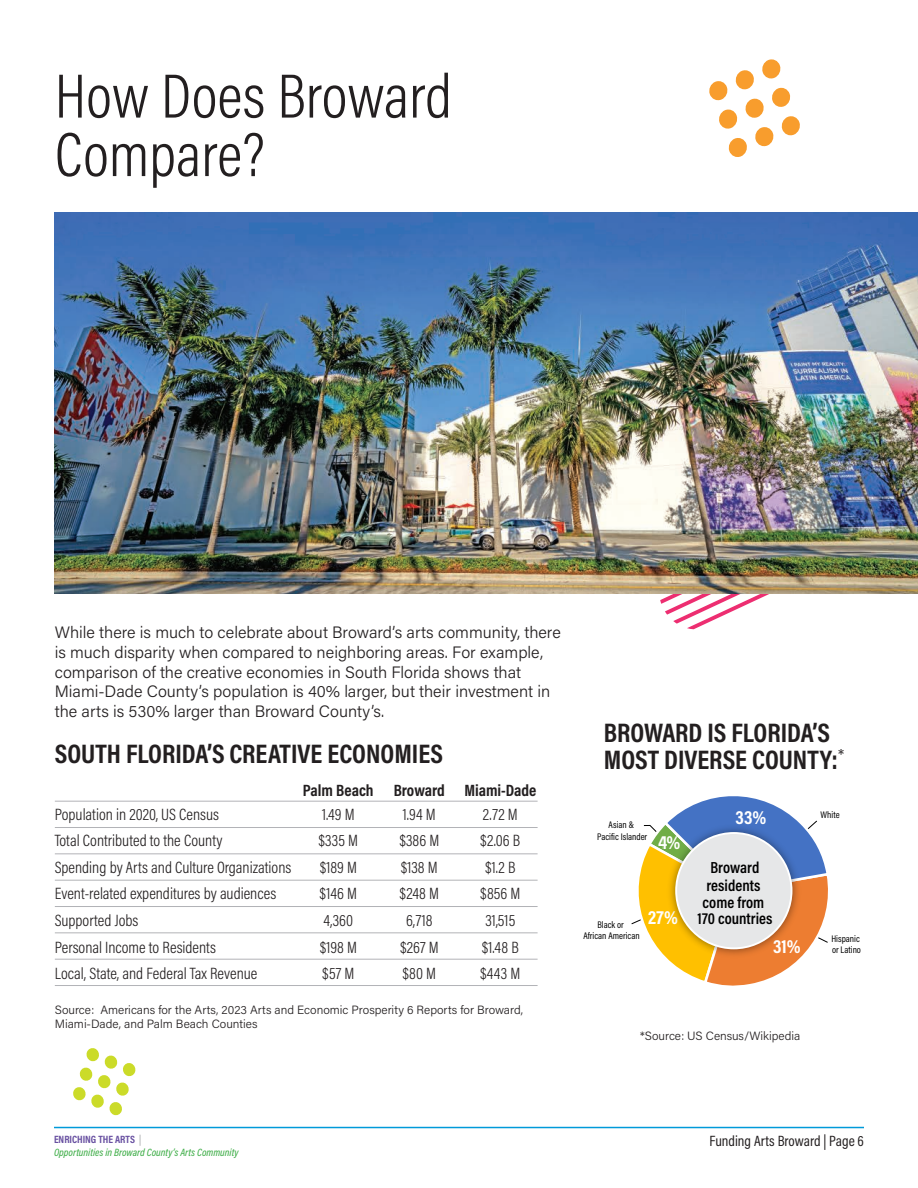
<style>
.page{position:relative;width:918px;height:1188px;background:#fff}
.page>*{position:absolute;margin:0;border:0;box-sizing:border-box;transform-origin:0 0}
.t1{font:300 63px/58.5px "Acumin Pro Cond";color:#231f20}
.Subhead{font:700 27px/27px "Acumin Pro Cond";color:#231f20}
.t2{font:700 19.35px "Acumin Pro Cond";color:#fff}
.Paragraph_Style_1{font:300 16.5px "Acumin Pro Cond";color:#231f20}
.Paragraph_Style_1-2{font:300 16.5px/19.8px "Acumin Pro";color:#231f20}
.Paragraph_Style_1-3{font:700 16.5px "Acumin Pro Cond";color:#231f20}
.t3{font:600 16.2px/17.5px "Acumin Pro Cond";color:#000;text-align:center}
.t4{font:15px "Acumin Pro Cond";color:#231f20}
.Paragraph_Style_1-4{font:300 12px/14.4px "Acumin Pro";color:#231f20}
.t5{font:italic 500 10.65px "Acumin Pro Cond";color:#40ae49}
.t6{font:9.6px/11.6px "Acumin Pro Cond";color:#000;text-align:center}
</style>
<div class="page">
<hr style="left:54px;top:1127px;width:810px;height:1px;background:#009ad9">
<svg style="left:660px;top:594px;width:109px;height:35px"></svg>
<svg style="left:745px;top:98px;width:19px;height:20px"></svg>
<svg style="left:762px;top:59px;width:19px;height:20px"></svg>
<svg style="left:772px;top:87px;width:19px;height:20px"></svg>
<svg style="left:719px;top:109px;width:19px;height:20px"></svg>
<svg style="left:735px;top:70px;width:19px;height:20px"></svg>
<svg style="left:709px;top:81px;width:19px;height:20px"></svg>
<svg style="left:728px;top:138px;width:19px;height:19px"></svg>
<svg style="left:781px;top:116px;width:19px;height:20px"></svg>
<svg style="left:755px;top:127px;width:19px;height:20px"></svg>
<img style="left:55px;top:213px;width:863px;height:381px">
<svg style="left:73px;top:1048px;width:63px;height:68px"></svg>
<hr style="left:55px;top:801px;width:483px;height:1px;background:#b2b3b7">
<hr style="left:55px;top:880px;width:483px;height:1px;background:#b2b3b7">
<hr style="left:55px;top:959px;width:483px;height:1px;background:#b2b3b7">
<hr style="left:55px;top:827px;width:483px;height:1px;background:#b2b3b7">
<hr style="left:55px;top:906px;width:483px;height:1px;background:#b2b3b7">
<hr style="left:55px;top:985px;width:483px;height:1px;background:#b2b3b7">
<hr style="left:55px;top:853px;width:483px;height:1px;background:#b2b3b7">
<hr style="left:55px;top:932px;width:483px;height:1px;background:#b2b3b7">
<svg style="left:631px;top:796px;width:197px;height:190px"></svg>
<img style="left:663px;top:820px;width:141px;height:141px">
<div style="left:676px;top:833px;width:116px;height:115px;background:#e6e7e8;border-radius:50%"></div>
<div style="left:675px;top:832px;width:117px;height:117px;border:2px solid #fff;border-radius:50%"></div>
<p class="t1" style="left:55px;top:66px;width:399px">How Does Broward<br>Compare?</p>
<p class="Paragraph_Style_1-2" style="left:55px;top:622px;width:507px">While there is much to celebrate about Broward’s arts community, there is much disparity when compared to neighboring areas. For example, comparison of the creative economies in South Florida shows that Miami-Dade County’s population is 40% larger, but their investment in the arts is 530% larger than Broward County’s.</p>
<p class="Subhead" style="left:55px;top:740px;width:390px">SOUTH FLORIDA’S CREATIVE ECONOMIES</p>
<p class="Paragraph_Style_1-3" style="left:303px;top:780px;width:235px">Palm Beach Broward Miami-Dade</p>
<p class="Paragraph_Style_1" style="left:55px;top:804px;width:166px">Population in 2020, US Census</p>
<p class="Paragraph_Style_1" style="left:322px;top:804px;width:34px">1.49 M</p>
<p class="Paragraph_Style_1" style="left:403px;top:804px;width:34px">1.94 M</p>
<p class="Paragraph_Style_1" style="left:483px;top:804px;width:36px">2.72 M</p>
<p class="Paragraph_Style_1" style="left:55px;top:830px;width:169px">Total Contributed to the County</p>
<p class="Paragraph_Style_1" style="left:319px;top:830px;width:41px">$335 M</p>
<p class="Paragraph_Style_1" style="left:399px;top:830px;width:41px">$386 M</p>
<p class="Paragraph_Style_1" style="left:480px;top:830px;width:42px">$2.06 B</p>
<p class="Paragraph_Style_1" style="left:55px;top:857px;width:238px">Spending by Arts and Culture Organizations</p>
<p class="Paragraph_Style_1" style="left:320px;top:857px;width:39px">$189 M</p>
<p class="Paragraph_Style_1" style="left:401px;top:857px;width:39px">$138 M</p>
<p class="Paragraph_Style_1" style="left:485px;top:857px;width:32px">$1.2 B</p>
<p class="Paragraph_Style_1" style="left:55px;top:883px;width:223px">Event-related expenditures by audiences</p>
<p class="Paragraph_Style_1" style="left:320px;top:883px;width:39px">$146 M</p>
<p class="Paragraph_Style_1" style="left:400px;top:883px;width:41px">$248 M</p>
<p class="Paragraph_Style_1" style="left:480px;top:883px;width:42px">$856 M</p>
<p class="Paragraph_Style_1" style="left:55px;top:910px;width:85px">Supported Jobs</p>
<p class="Paragraph_Style_1" style="left:324px;top:910px;width:31px">4,360</p>
<p class="Paragraph_Style_1" style="left:406px;top:910px;width:28px">6,718</p>
<p class="Paragraph_Style_1" style="left:485px;top:910px;width:31px">31,515</p>
<p class="Paragraph_Style_1" style="left:55px;top:936px;width:163px">Personal Income to Residents</p>
<p class="Paragraph_Style_1" style="left:320px;top:936px;width:39px">$198 M</p>
<p class="Paragraph_Style_1" style="left:400px;top:936px;width:40px">$267 M</p>
<p class="Paragraph_Style_1" style="left:482px;top:936px;width:39px">$1.48 B</p>
<p class="Paragraph_Style_1" style="left:55px;top:963px;width:204px">Local, State, and Federal Tax Revenue</p>
<p class="Paragraph_Style_1" style="left:322px;top:963px;width:34px">$57 M</p>
<p class="Paragraph_Style_1" style="left:403px;top:963px;width:35px">$80 M</p>
<p class="Paragraph_Style_1" style="left:480px;top:963px;width:42px">$443 M</p>
<p class="Paragraph_Style_1-4" style="left:55px;top:1002px;width:470px">Source: Americans for the Arts, 2023 Arts and Economic Prosperity 6 Reports for Broward,<br>Miami-Dade, and Palm Beach Counties</p>
<p class="Subhead" style="left:604px;top:718px;width:242px">BROWARD IS FLORIDA’S<br>MOST DIVERSE COUNTY:<sup>*</sup></p>
<p class="t6" style="left:597px;top:819px;width:52px">Asian &amp;<br>Pacific Islander</p>
<p class="t2" style="left:658px;top:829px;width:24px">4%</p>
<p class="t6" style="left:583px;top:918px;width:58px">Black or<br>African American</p>
<p class="t2" style="left:648px;top:904px;width:31px">27%</p>
<p class="t2" style="left:736px;top:804px;width:32px">33%</p>
<p class="t3" style="left:703px;top:858px;width:63px">Broward residents come from</p>
<p class="t3" style="left:698px;top:909px;width:76px">170 countries</p>
<p class="t2" style="left:773px;top:934px;width:29px">31%</p>
<p class="t6" style="left:821px;top:809px;width:21px">White</p>
<p class="t6" style="left:831px;top:932px;width:31px;text-align:left">Hispanic or Latino</p>
<p class="Paragraph_Style_1-4" style="left:640px;top:1028px;width:162px">*Source: US Census/Wikipedia</p>
<p class="t5" style="left:54px;top:1145px;width:186px">Opportunities in Broward County’s Arts Community</p>
<p class="t4" style="left:710px;top:1131px;width:156px">Funding Arts Broward | Page 6</p>
</div>
